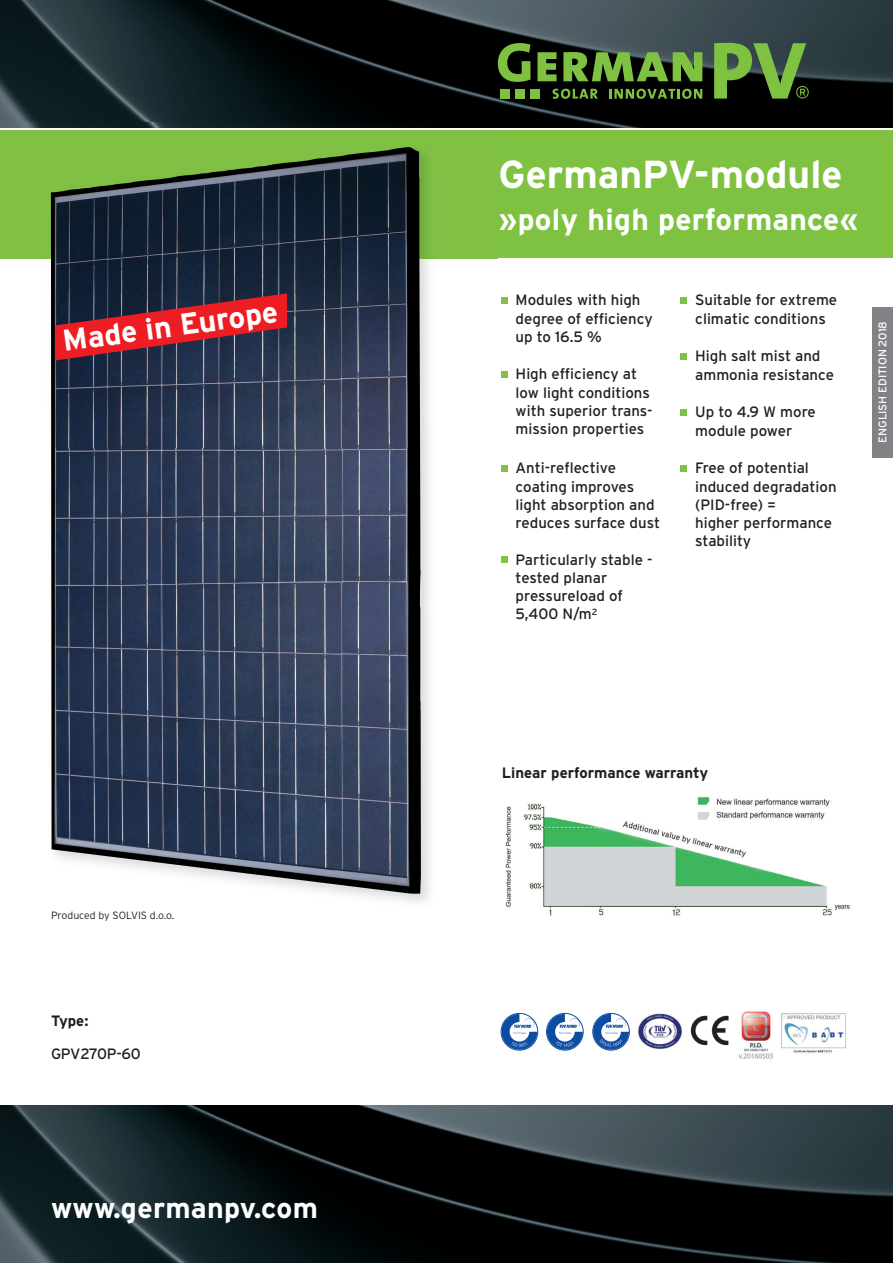
<style>
.page{position:relative;width:893px;height:1263px;background:#fff}
.page>*{position:absolute;margin:0;border:0;box-sizing:border-box;transform-origin:0 0}
.t1{font:700 39px "Interstate";color:#fff}
.t2{font:700 30px "Interstate";letter-spacing:.01em;color:#fff}
.t3{font:700 28.65px "Interstate";letter-spacing:.01em;color:#fff}
.t4{font:15px/18.3px "Interstate";color:#231f20}
.t5{font:700 15px "Interstate";color:#231f20}
.t6{font:11.25px "Interstate";letter-spacing:-.01em;color:#fff}
.t7{font:300 10.5px "Interstate";color:#231f20}
</style>
<div class="page">
<img style="left:0;top:0;width:893px;height:128px">
<div style="left:0;top:131px;width:893px;height:127px;background:#7fc241"></div>
<img style="left:0;top:1106px;width:893px;height:157px">
<svg style="left:498px;top:43px;width:32px;height:39px"></svg>
<svg style="left:537px;top:52px;width:20px;height:29px"></svg>
<svg style="left:563px;top:52px;width:139px;height:29px;background:#588532"></svg>
<div style="left:499px;top:89px;width:10px;height:9px;background:#7fc241"></div>
<div style="left:515px;top:89px;width:10px;height:9px;background:#7fc241"></div>
<div style="left:530px;top:89px;width:10px;height:9px;background:#7fc241"></div>
<svg style="left:553px;top:89px;width:45px;height:10px"></svg>
<svg style="left:609px;top:89px;width:93px;height:10px"></svg>
<svg style="left:714px;top:43px;width:95px;height:56px;background:#4e7533"></svg>
<div style="left:873px;top:308px;width:20px;height:150px;background:#808285"></div>
<img style="left:505px;top:797px;width:345px;height:119px">
<img style="left:0;top:130px;width:497px;height:773px">
<img style="left:0;top:123px;width:497px;height:5px">
<img style="left:0;top:131px;width:497px;height:127px">
<img style="left:51px;top:147px;width:370px;height:747px">
<div style="left:501px;top:297px;width:6px;height:7px;background:#7fc241"></div>
<div style="left:501px;top:371px;width:6px;height:7px;background:#7fc241"></div>
<div style="left:680px;top:297px;width:7px;height:7px;background:#7fc241"></div>
<div style="left:680px;top:353px;width:7px;height:7px;background:#7fc241"></div>
<div style="left:680px;top:409px;width:7px;height:7px;background:#7fc241"></div>
<svg style="left:501px;top:465px;width:6px;height:6px"></svg>
<svg style="left:501px;top:557px;width:6px;height:6px"></svg>
<div style="left:680px;top:465px;width:7px;height:6px;background:#7fc241"></div>
<svg style="left:55px;top:293px;width:232px;height:68px;background:#892634"></svg>
<img style="left:638px;top:1013px;width:44px;height:36px">
<img style="left:738px;top:1011px;width:35px;height:48px">
<img style="left:781px;top:1013px;width:65px;height:40px">
<div style="left:501px;top:1013px;width:37px;height:37px;border:1px solid #0d4da1;border-radius:50%"></div>
<svg style="left:501px;top:1014px;width:36px;height:36px"></svg>
<div style="left:546px;top:1013px;width:37px;height:37px;border:1px solid #0d4da1;border-radius:50%"></div>
<svg style="left:547px;top:1014px;width:36px;height:36px"></svg>
<div style="left:593px;top:1013px;width:36px;height:37px;border:1px solid #0d4da1;border-radius:50%"></div>
<svg style="left:593px;top:1014px;width:36px;height:36px"></svg>
<div style="left:730px;top:1009px;width:10px;height:38px;background:#fff"></div>
<img style="left:690px;top:1015px;width:39px;height:31px">
<h2 class="t2" style="left:60px;top:324px;width:218px;rotate:-8deg">Made in Europe</h2>
<p class="t7" style="left:51px;top:909px;width:125px">Produced by SOLVIS d.o.o.</p>
<p class="t5" style="left:51px;top:1012px;width:39px">Type:</p>
<p class="t4" style="left:51px;top:1045px;width:91px">GPV270P-60</p>
<h3 class="t3" style="left:51px;top:1191px;width:268px">www.germanpv.com</h3>
<h1 class="t1" style="left:499px;top:151px;width:345px">GermanPV-module</h1>
<h2 class="t2" style="left:499px;top:202px;width:361px">»poly high performance«</h2>
<p class="t4" style="left:516px;top:291px;width:139px">Modules with high degree of efficiency up to 16.5 %</p>
<p class="t4" style="left:516px;top:365px;width:138px">High efficiency at low light conditions with superior trans&shy;mission properties</p>
<p class="t4" style="left:516px;top:458px;width:146px">Anti-reflective coating improves light absorption and reduces surface dust</p>
<p class="t4" style="left:516px;top:550px;width:138px">Particularly stable - tested planar pressureload of<br>5,400 N/m<sup>2</sup></p>
<p class="t4" style="left:695px;top:291px;width:144px;line-height:18.8px">Suitable for extreme climatic conditions</p>
<p class="t4" style="left:695px;top:347px;width:140px;line-height:18.8px">High salt mist and ammonia resistance</p>
<p class="t4" style="left:695px;top:402px;width:122px;line-height:18.8px">Up to 4.9 W more module power</p>
<p class="t4" style="left:695px;top:459px;width:143px">Free of potential induced degradation (PID-free) =<br>higher performance stability</p>
<p class="t6" style="left:876px;top:443px;width:123px;rotate:-90deg">ENGLISH EDITION 2018</p>
<p class="t5" style="left:502px;top:764px;width:208px">Linear performance warranty</p>
</div>
